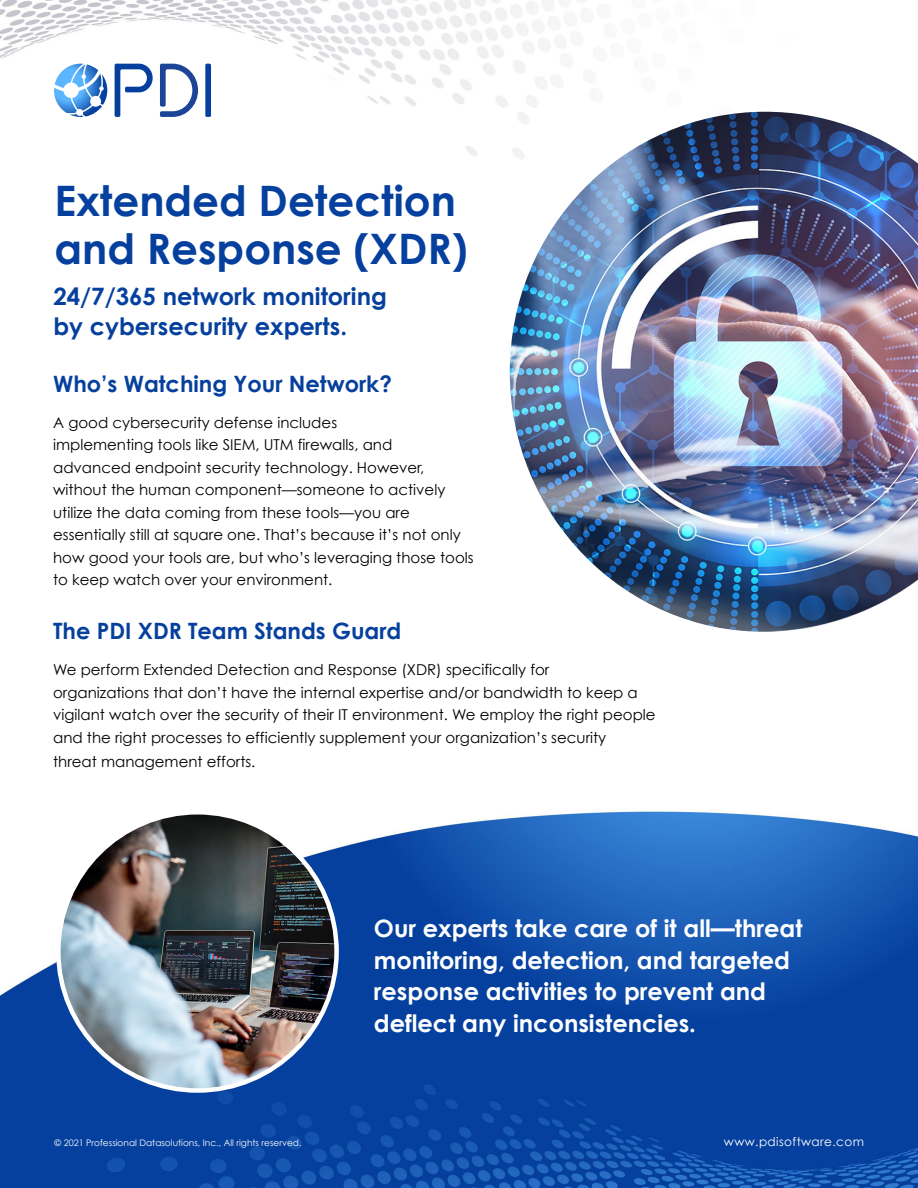
<style>
.page{position:relative;width:918px;height:1188px;background:#fff}
.page>*{position:absolute;margin:0;border:0;box-sizing:border-box;transform-origin:0 0}
.t1{font:700 42px/48px "Century Gothic";color:#06409e}
.t2{font:700 24px/31.5px "Century Gothic";color:#fff}
.t3{font:700 24px/30px "Century Gothic";color:#06409e}
.t4{font:700 22.5px "Century Gothic";color:#06409e}
.t5{font:15px/22.5px "Century Gothic";color:#000}
.t6{font:12px "Century Gothic";letter-spacing:.035em;color:#fff}
.t7{font:9px "Century Gothic";color:#fff}
</style>
<div class="page">
<img style="left:0;top:0;width:775px;height:156px">
<img style="left:0;top:811px;width:918px;height:377px">
<svg style="left:54px;top:64px;width:53px;height:53px"></svg>
<div style="left:205px;top:64px;width:6px;height:53px;background:#06409e;border-radius:2px"></div>
<svg style="left:160px;top:64px;width:38px;height:53px"></svg>
<svg style="left:115px;top:64px;width:38px;height:53px"></svg>
<img style="left:510px;top:112px;width:408px;height:520px">
<img style="left:58px;top:812px;width:279px;height:279px;border-radius:139px">
<h1 class="t1" style="left:55px;top:175px;width:415px">Extended Detection and Response (XDR)</h1>
<h2 class="t3" style="left:53px;top:280px;width:335px">24/7/365 network monitoring by cybersecurity experts.</h2>
<h3 class="t4" style="left:53px;top:366px;width:340px">Who’s Watching Your Network?</h3>
<p class="t5" style="left:53px;top:411px;width:422px">A good cybersecurity defense includes<br>implementing tools like SIEM, UTM firewalls, and advanced endpoint security technology. However, without the human component—someone to actively utilize the data coming from these tools—you are essentially still at square one. That’s because it’s not only how good your tools are, but who’s leveraging those tools to keep watch over your environment.</p>
<h3 class="t4" style="left:53px;top:614px;width:350px">The PDI XDR Team Stands Guard</h3>
<p class="t5" style="left:53px;top:658px;width:604px">We perform Extended Detection and Response (XDR) specifically for<br>organizations that don’t have the internal expertise and/or bandwidth to keep a vigilant watch over the security of their IT environment. We employ the right people and the right processes to efficiently supplement your organization’s security</p>
<p class="t5" style="left:53px;top:750px;width:204px">threat management efforts.</p>
<h2 class="t2" style="left:374px;top:912px;width:430px">Our experts take care of it all—threat monitoring, detection, and targeted response activities to prevent and deflect any inconsistencies.</h2>
<p class="t7" style="left:55px;top:1137px;width:248px">© 2021 Professional Datasolutions, Inc., All rights reserved.</p>
<p class="t6" style="left:724px;top:1133px;width:142px">www.pdisoftware.com</p>
</div>
